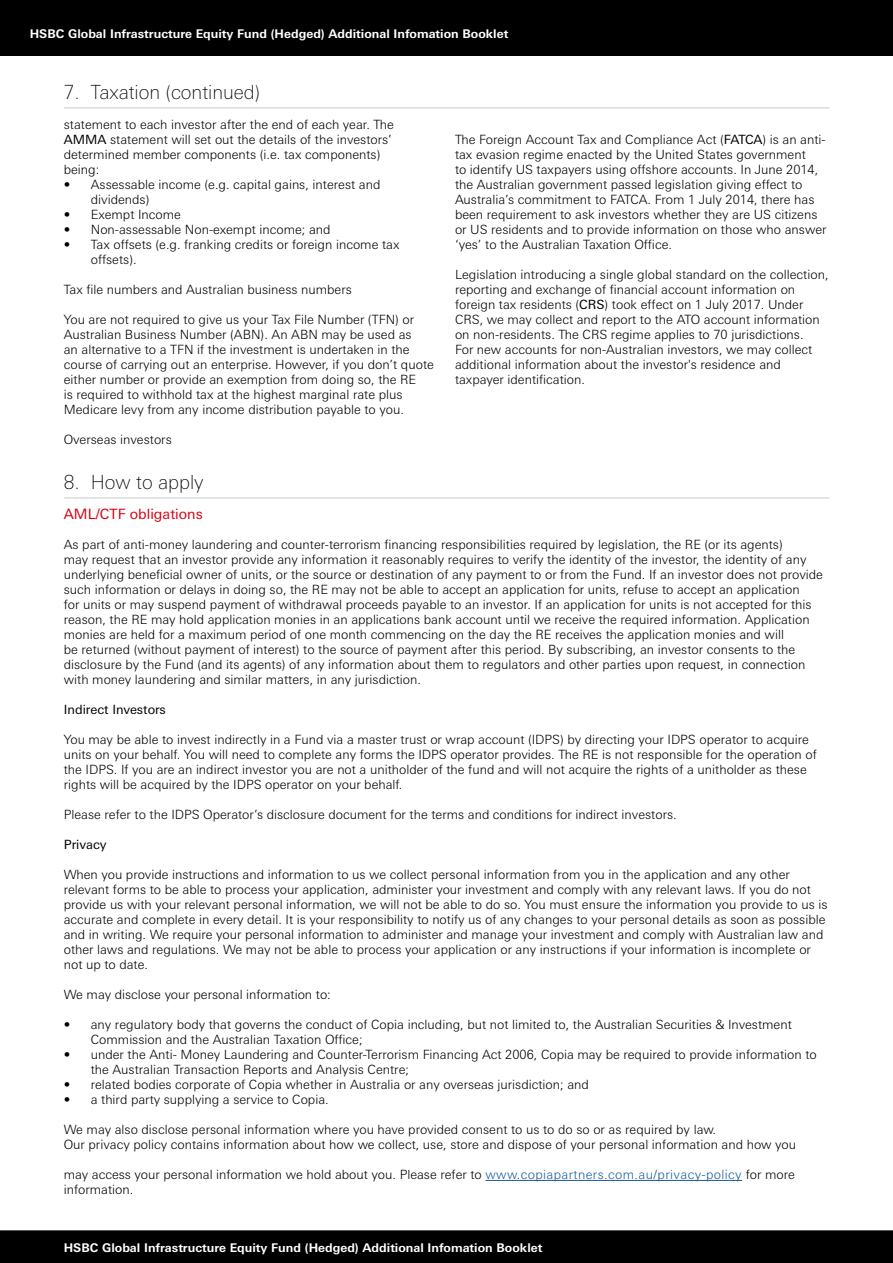
<style>
.page{position:relative;width:893px;height:1263px;background:#fff}
.page>*{position:absolute;margin:0;border:0;box-sizing:border-box;transform-origin:0 0}
.Artisan_heading_PDS{font:100 19.5px "Univers Nextfor HSBC";color:#000}
.t1{font:14.25px "Univers Nextfor HSBC";color:#db0011}
.t2{font:300 12.75px/15px "Univers Nextfor HSBC";color:#000}
.t3{font:12.75px "Univers Nextfor HSBC";color:#000}
.t4{font:700 12px "Univers Nextfor HSBC";color:#fff}
.s1{font-weight:400}
.s2{color:#175d9e}
</style>
<div class="page">
<div style="left:0;top:0;width:893px;height:55px;background:#000"></div>
<div style="left:0;top:1230px;width:893px;height:33px;background:#000"></div>
<hr style="left:64px;top:108px;width:765px;height:1px;background:#c9cacc">
<hr style="left:64px;top:498px;width:765px;height:1px;background:#c9cacc">
<hr style="left:485px;top:1180px;width:257px;height:1px;background:#175d9e">
<p class="t4" style="left:30px;top:25px;width:480px">HSBC Global Infrastructure Equity Fund (Hedged) Additional Infomation Booklet</p>
<p class="Artisan_heading_PDS" style="left:64px;top:78px;width:198px">7. Taxation (continued)</p>
<p class="t2" style="left:64px;top:116px;width:332px">statement to each investor after the end of each year. The <span class="s1">AMMA</span> statement will set out the details of the investors’ determined member components (i.e. tax components) being:</p>
<p class="t2" style="left:91px;top:176px;width:291px;text-indent:-27px">• Assessable income (e.g. capital gains, interest and dividends)</p>
<p class="t2" style="left:64px;top:206px;width:119px">• Exempt Income</p>
<p class="t2" style="left:64px;top:221px;width:268px">• Non-assessable Non-exempt income; and</p>
<p class="t2" style="left:91px;top:236px;width:310px;text-indent:-27px">• Tax offsets (e.g. franking credits or foreign income tax offsets).</p>
<p class="t2" style="left:64px;top:281px;width:290px">Tax file numbers and Australian business numbers</p>
<p class="t2" style="left:64px;top:311px;width:372px">You are not required to give us your Tax File Number (TFN) or Australian Business Number (ABN). An ABN may be used as<br>an alternative to a TFN if the investment is undertaken in the course of carrying out an enterprise. However, if you don’t quote either number or provide an exemption from doing so, the RE<br>is required to withhold tax at the highest marginal rate plus Medicare levy from any income distribution payable to you.</p>
<p class="t2" style="left:64px;top:431px;width:110px">Overseas investors</p>
<p class="t2" style="left:455px;top:131px;width:373px">The Foreign Account Tax and Compliance Act (<span class="s1">FATCA</span>) is an anti&shy;tax evasion regime enacted by the United States government<br>to identify US taxpayers using offshore accounts. In June 2014, the Australian government passed legislation giving effect to Australia’s commitment to FATCA. From 1 July 2014, there has been requirement to ask investors whether they are US citizens or US residents and to provide information on those who answer ‘yes’ to the Australian Taxation Office.</p>
<p class="t2" style="left:455px;top:266px;width:375px">Legislation introducing a single global standard on the collection, reporting and exchange of financial account information on foreign tax residents (<span class="s1">CRS</span>) took effect on 1 July 2017. Under CRS, we may collect and report to the ATO account information on non-residents. The CRS regime applies to 70 jurisdictions.<br>For new accounts for non-Australian investors, we may collect additional information about the investor's residence and taxpayer identification.</p>
<p class="Artisan_heading_PDS" style="left:64px;top:468px;width:141px">8. How to apply</p>
<p class="t1" style="left:64px;top:504px;width:140px">AML/CTF obligations</p>
<p class="t2" style="left:64px;top:536px;width:761px">As part of anti-money laundering and counter-terrorism financing responsibilities required by legislation, the RE (or its agents)<br>may request that an investor provide any information it reasonably requires to verify the identity of the investor, the identity of any underlying beneficial owner of units, or the source or destination of any payment to or from the Fund. If an investor does not provide such information or delays in doing so, the RE may not be able to accept an application for units, refuse to accept an application<br>for units or may suspend payment of withdrawal proceeds payable to an investor. If an application for units is not accepted for this reason, the RE may hold application monies in an applications bank account until we receive the required information. Application monies are held for a maximum period of one month commencing on the day the RE receives the application monies and will<br>be returned (without payment of interest) to the source of payment after this period. By subscribing, an investor consents to the disclosure by the Fund (and its agents) of any information about them to regulators and other parties upon request, in connection with money laundering and similar matters, in any jurisdiction.</p>
<p class="t3" style="left:64px;top:700px;width:104px">Indirect Investors</p>
<p class="t2" style="left:64px;top:731px;width:754px">You may be able to invest indirectly in a Fund via a master trust or wrap account (IDPS) by directing your IDPS operator to acquire units on your behalf. You will need to complete any forms the IDPS operator provides. The RE is not responsible for the operation of the IDPS. If you are an indirect investor you are not a unitholder of the fund and will not acquire the rights of a unitholder as these rights will be acquired by the IDPS operator on your behalf.</p>
<p class="t2" style="left:64px;top:806px;width:614px">Please refer to the IDPS Operator’s disclosure document for the terms and conditions for indirect investors.</p>
<p class="t3" style="left:64px;top:835px;width:44px">Privacy</p>
<p class="t2" style="left:64px;top:866px;width:765px">When you provide instructions and information to us we collect personal information from you in the application and any other relevant forms to be able to process your application, administer your investment and comply with any relevant laws. If you do not provide us with your relevant personal information, we will not be able to do so. You must ensure the information you provide to us is accurate and complete in every detail. It is your responsibility to notify us of any changes to your personal details as soon as possible and in writing. We require your personal information to administer and manage your investment and comply with Australian law and other laws and regulations. We may not be able to process your application or any instructions if your information is incomplete or not up to date.</p>
<p class="t2" style="left:64px;top:986px;width:269px">We may disclose your personal information to:</p>
<p class="t2" style="left:91px;top:1016px;width:703px;text-indent:-27px">• any regulatory body that governs the conduct of Copia including, but not limited to, the Australian Securities &amp; Investment<br>Commission and the Australian Taxation Office;</p>
<p class="t2" style="left:91px;top:1046px;width:727px;text-indent:-27px">• under the Anti- Money Laundering and Counter-Terrorism Financing Act 2006, Copia may be required to provide information to the Australian Transaction Reports and Analysis Centre;</p>
<p class="t2" style="left:64px;top:1076px;width:527px">• related bodies corporate of Copia whether in Australia or any overseas jurisdiction; and</p>
<p class="t2" style="left:64px;top:1091px;width:266px">• a third party supplying a service to Copia.</p>
<p class="t2" style="left:64px;top:1121px;width:654px">We may also disclose personal information where you have provided consent to us to do so or as required by law.</p>
<p class="t2" style="left:64px;top:1136px;width:734px">Our privacy policy contains information about how we collect, use, store and dispose of your personal information and how you</p>
<p class="t2" style="left:64px;top:1166px;width:733px">may access your personal information we hold about you. Please refer to <span class="s2">www.copiapartners.com.au/privacy-policy</span> for more information.</p>
<p class="t4" style="left:64px;top:1239px;width:480px">HSBC Global Infrastructure Equity Fund (Hedged) Additional Infomation Booklet</p>
</div>
